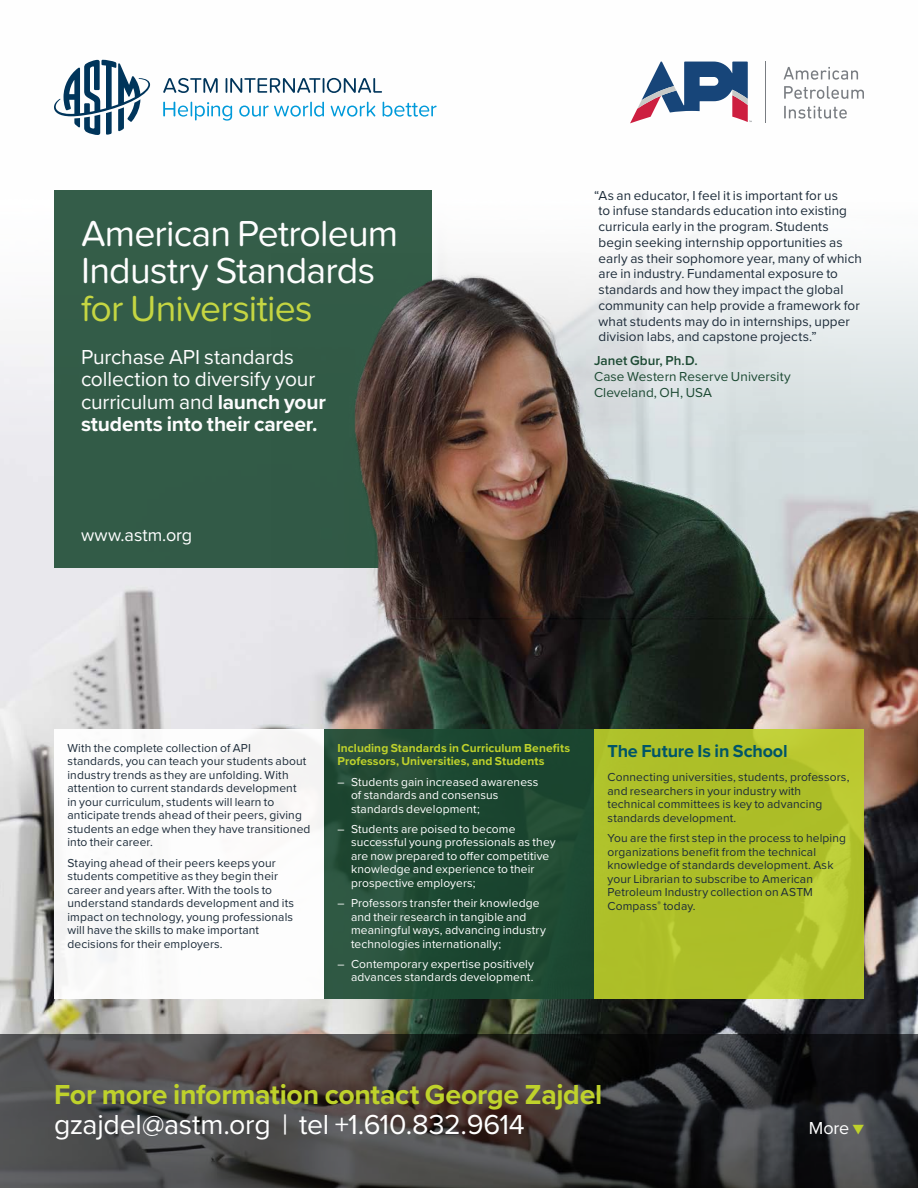
<style>
.page{position:relative;width:918px;height:1188px;background:#fff}
.page>*{position:absolute;margin:0;border:0;box-sizing:border-box;transform-origin:0 0}
.t1{font:37.5px/37.5px "Proxima Nova Soft";letter-spacing:-.02em;color:#fff}
.t2{font:37.5px "Proxima Nova Soft";letter-spacing:-.025em;color:#bfd22b}
.t3{font:700 28.5px "Proxima Nova";letter-spacing:-.01em;color:#bfd22b}
.t4{font:28.5px "Proxima Nova";letter-spacing:-.01em;color:#fff}
.t5{font:21px/22.5px "Proxima Nova";letter-spacing:-.01em;color:#fff}
.t6{font:700 18px "Proxima Nova";letter-spacing:-.01em;color:#005568}
.t7{font:18px "Proxima Nova Soft";color:#fff}
.t8{font:18px "Proxima Nova";color:#fff}
.t9{font:13.5px/15.8px "Proxima Nova";letter-spacing:.005em;color:#1c2b39}
.t10{font:13.5px/15.8px "Proxima Nova";letter-spacing:.005em;color:#1b4932}
.t11{font:600 13.5px "Proxima Nova";letter-spacing:.005em;color:#1b4932}
.t12{font:12px/13.5px "Proxima Nova";letter-spacing:.01em;color:#1c2b39}
.t13{font:12px/13.5px "Proxima Nova";letter-spacing:.01em;color:#fff}
.t14{font:700 12px/13.5px "Proxima Nova";letter-spacing:.005em;color:#bfd22b}
.s1{font-weight:700}
.s2{color:#bfd22b}
</style>
<div class="page">
<img style="left:0;top:59px;width:918px;height:976px">
<div style="left:54px;top:190px;width:378px;height:378px;background:#335c48"></div>
<svg style="left:0;top:1035px;width:918px;height:153px;background:#3c3a3a"></svg>
<svg style="left:784px;top:67px;width:74px;height:13px"></svg>
<svg style="left:784px;top:86px;width:80px;height:13px"></svg>
<svg style="left:784px;top:106px;width:63px;height:13px"></svg>
<hr style="left:765px;top:62px;width:1px;height:61px;background:#797d82">
<svg style="left:630px;top:62px;width:122px;height:61px"></svg>
<svg style="left:163px;top:78px;width:55px;height:15px"></svg>
<svg style="left:226px;top:78px;width:156px;height:15px"></svg>
<svg style="left:163px;top:102px;width:69px;height:19px"></svg>
<svg style="left:239px;top:102px;width:85px;height:15px"></svg>
<svg style="left:331px;top:102px;width:44px;height:15px"></svg>
<svg style="left:383px;top:102px;width:54px;height:15px"></svg>
<svg style="left:54px;top:60px;width:96px;height:75px"></svg>
<img style="left:272px;top:254px;width:532px;height:475px">
<div style="left:54px;top:729px;width:270px;height:270px;background:#fff"></div>
<div style="left:324px;top:729px;width:270px;height:270px;background:linear-gradient(to right,#28513b,#18442d)"></div>
<svg style="left:594px;top:729px;width:270px;height:270px;background:#afc02a"></svg>
<h1 class="t1" style="left:81px;top:215px;width:319px">American Petroleum<br>Industry Standards</h1>
<h1 class="t2" style="left:81px;top:287px;width:233px">for Universities</h1>
<h3 class="t5" style="left:81px;top:344px;width:246px">Purchase API standards collection to diversify your curriculum and <span class="s1">launch your students into their career.</span></h3>
<h3 class="t7" style="left:81px;top:524px;width:113px">www.astm.org</h3>
<p class="t9" style="left:599px;top:187px;width:265px;text-indent:-5px">“As an educator, I feel it is important for us<br>to infuse standards education into existing curricula early in the program. Students begin seeking internship opportunities as early as their sophomore year, many of which are in industry. Fundamental exposure to standards and how they impact the global community can help provide a framework for what students may do in internships, upper division labs, and capstone projects.”</p>
<p class="t11" style="left:594px;top:351px;width:105px">Janet Gbur, Ph.D.</p>
<p class="t10" style="left:594px;top:368px;width:198px">Case Western Reserve University<br>Cleveland, OH, USA</p>
<p class="t12" style="left:68px;top:741px;width:244px">With the complete collection of API<br>standards, you can teach your students about industry trends as they are unfolding. With attention to current standards development<br>in your curriculum, students will learn to anticipate trends ahead of their peers, giving students an edge when they have transitioned into their career.</p>
<p class="t12" style="left:68px;top:855px;width:228px">Staying ahead of their peers keeps your students competitive as they begin their career and years after. With the tools to understand standards development and its impact on technology, young professionals will have the skills to make important decisions for their employers.</p>
<p class="t14" style="left:338px;top:741px;width:234px">Including Standards in Curriculum Benefits<br>Professors, Universities, and Students</p>
<p class="t13" style="left:351px;top:774px;width:189px;text-indent:-14px">― Students gain increased awareness of standards and consensus standards development;</p>
<p class="t13" style="left:351px;top:822px;width:206px;text-indent:-14px">― Students are poised to become successful young professionals as they are now prepared to offer competitive knowledge and experience to their prospective employers;</p>
<p class="t13" style="left:351px;top:896px;width:197px;text-indent:-14px">― Professors transfer their knowledge and their research in tangible and meaningful ways, advancing industry technologies internationally;</p>
<p class="t13" style="left:338px;top:957px;width:198px;text-align:right">― Contemporary expertise positively advances standards development.</p>
<h3 class="t6" style="left:608px;top:737px;width:182px">The Future Is in School</h3>
<p class="t12" style="left:608px;top:770px;width:243px">Connecting universities, students, professors, and researchers in your industry with technical committees is key to advancing standards development.</p>
<p class="t12" style="left:608px;top:831px;width:240px">You are the first step in the process to helping organizations benefit from the technical knowledge of standards development. Ask your Librarian to subscribe to American Petroleum Industry collection on ASTM Compass<sup>®</sup> today.</p>
<h2 class="t3" style="left:54px;top:1074px;width:550px">For more information contact George Zajdel</h2>
<h2 class="t4" style="left:54px;top:1104px;width:472px">gzajdel@astm.org | tel +1.610.832.9614</h2>
<h3 class="t8" style="left:809px;top:1115px;width:57px">More <span class="s2">▼</span></h3>
</div>
